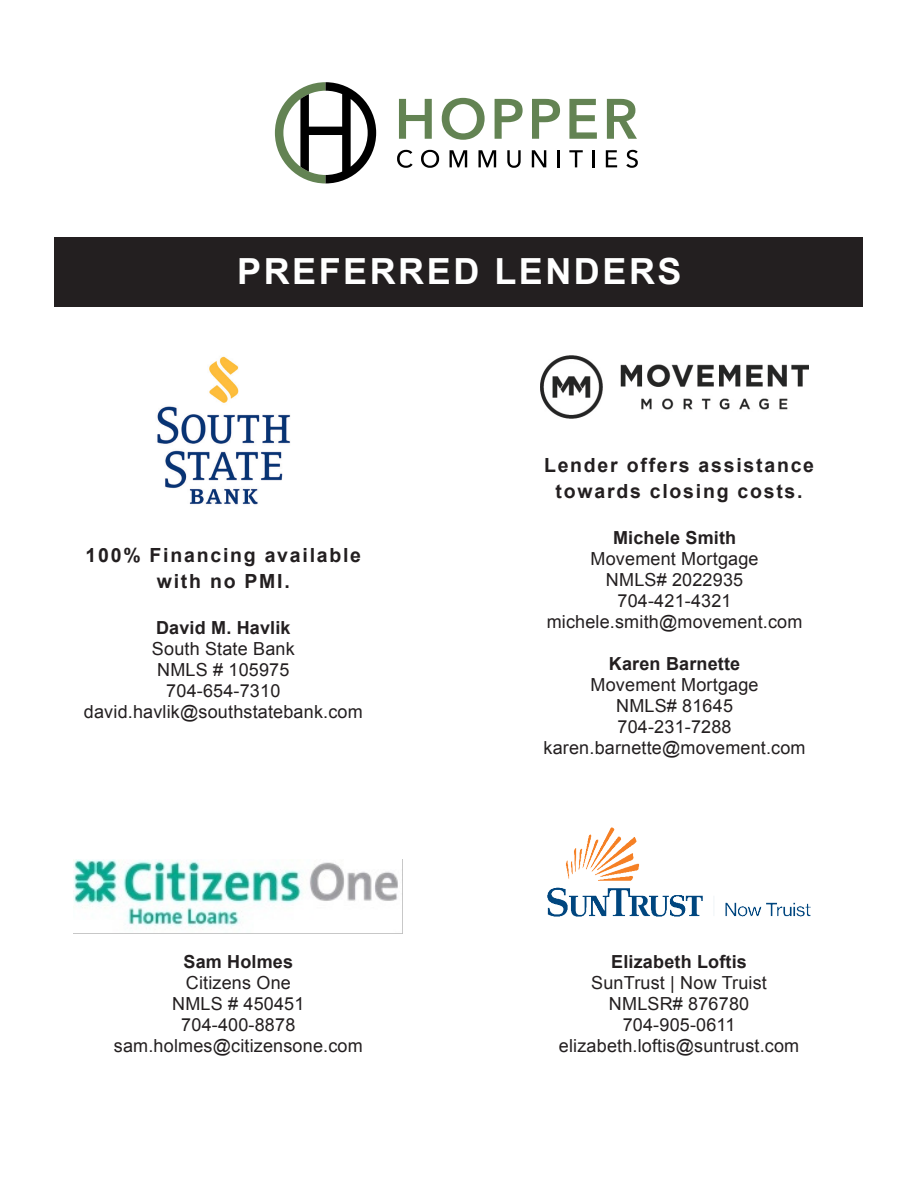
<style>
.page{position:relative;width:918px;height:1188px;background:#fff}
.page>*{position:absolute;margin:0;border:0;box-sizing:border-box;transform-origin:0 0}
.t1{font:700 36px "Arial";letter-spacing:.07em;color:#fff}
.t2{font:700 19.5px/25.5px "Arial";letter-spacing:.09em;color:#231f20;text-align:center}
.t3{font:18px "Arial";letter-spacing:.01em;color:#231f20}
.t4{font:700 18px "Arial";letter-spacing:.01em;color:#231f20}
</style>
<div class="page">
<svg style="left:399px;top:99px;width:33px;height:40px"></svg>
<svg style="left:442px;top:98px;width:43px;height:42px"></svg>
<svg style="left:495px;top:99px;width:28px;height:40px"></svg>
<svg style="left:532px;top:99px;width:28px;height:40px"></svg>
<svg style="left:569px;top:99px;width:28px;height:40px"></svg>
<svg style="left:607px;top:99px;width:30px;height:40px"></svg>
<svg style="left:397px;top:150px;width:16px;height:18px"></svg>
<svg style="left:421px;top:150px;width:18px;height:18px"></svg>
<svg style="left:450px;top:150px;width:17px;height:17px"></svg>
<svg style="left:478px;top:150px;width:18px;height:17px"></svg>
<svg style="left:507px;top:150px;width:14px;height:18px"></svg>
<svg style="left:532px;top:150px;width:14px;height:17px"></svg>
<svg style="left:558px;top:150px;width:2px;height:17px"></svg>
<svg style="left:569px;top:150px;width:14px;height:17px"></svg>
<hr style="left:592px;top:150px;width:3px;height:17px;background:#000">
<svg style="left:606px;top:150px;width:11px;height:17px"></svg>
<svg style="left:626px;top:150px;width:12px;height:18px"></svg>
<svg style="left:275px;top:82px;width:101px;height:101px"></svg>
<div style="left:55px;top:237px;width:808px;height:70px;background:#231f20"></div>
<img style="left:547px;top:827px;width:264px;height:90px">
<img style="left:73px;top:859px;width:330px;height:75px">
<img style="left:541px;top:355px;width:267px;height:63px">
<img style="left:157px;top:356px;width:134px;height:149px">
<p class="t1" style="left:237px;top:248px;width:446px">PREFERRED LENDERS</p>
<p class="t2" style="left:86px;top:543px;width:277px">100% Financing available with no PMI.</p>
<p class="t4" style="left:156px;top:616px;width:136px">David M. Havlik</p>
<p class="t3" style="left:152px;top:637px;width:144px">South State Bank</p>
<p class="t3" style="left:157px;top:658px;width:134px">NMLS # 105975</p>
<p class="t3" style="left:166px;top:679px;width:116px">704-654-7310</p>
<p class="t3" style="left:84px;top:700px;width:280px">david.havlik@southstatebank.com</p>
<p class="t4" style="left:184px;top:950px;width:111px">Sam Holmes</p>
<p class="t3" style="left:186px;top:971px;width:107px">Citizens One</p>
<p class="t3" style="left:172px;top:992px;width:134px">NMLS # 450451</p>
<p class="t3" style="left:181px;top:1013px;width:116px">704-400-8878</p>
<p class="t3" style="left:114px;top:1034px;width:250px">sam.holmes@citizensone.com</p>
<p class="t2" style="left:544px;top:453px;width:272px">Lender offers assistance</p>
<p class="t2" style="left:556px;top:479px;width:249px">towards closing costs.</p>
<p class="t4" style="left:613px;top:526px;width:125px">Michele Smith</p>
<p class="t3" style="left:591px;top:547px;width:169px">Movement Mortgage</p>
<p class="t3" style="left:606px;top:568px;width:139px">NMLS# 2022935</p>
<p class="t3" style="left:618px;top:589px;width:116px">704-421-4321</p>
<p class="t3" style="left:547px;top:610px;width:257px">michele.smith@movement.com</p>
<p class="t4" style="left:609px;top:652px;width:133px">Karen Barnette</p>
<p class="t3" style="left:591px;top:673px;width:169px">Movement Mortgage</p>
<p class="t3" style="left:616px;top:694px;width:118px">NMLS# 81645</p>
<p class="t3" style="left:618px;top:715px;width:116px">704-231-7288</p>
<p class="t3" style="left:544px;top:736px;width:264px">karen.barnette@movement.com</p>
<p class="t4" style="left:611px;top:950px;width:137px">Elizabeth Loftis</p>
<p class="t3" style="left:591px;top:971px;width:177px">SunTrust | Now Truist</p>
<p class="t3" style="left:609px;top:992px;width:142px">NMLSR# 876780</p>
<p class="t3" style="left:623px;top:1013px;width:114px">704-905-0611</p>
<p class="t3" style="left:559px;top:1034px;width:242px">elizabeth.loftis@suntrust.com</p>
</div>
